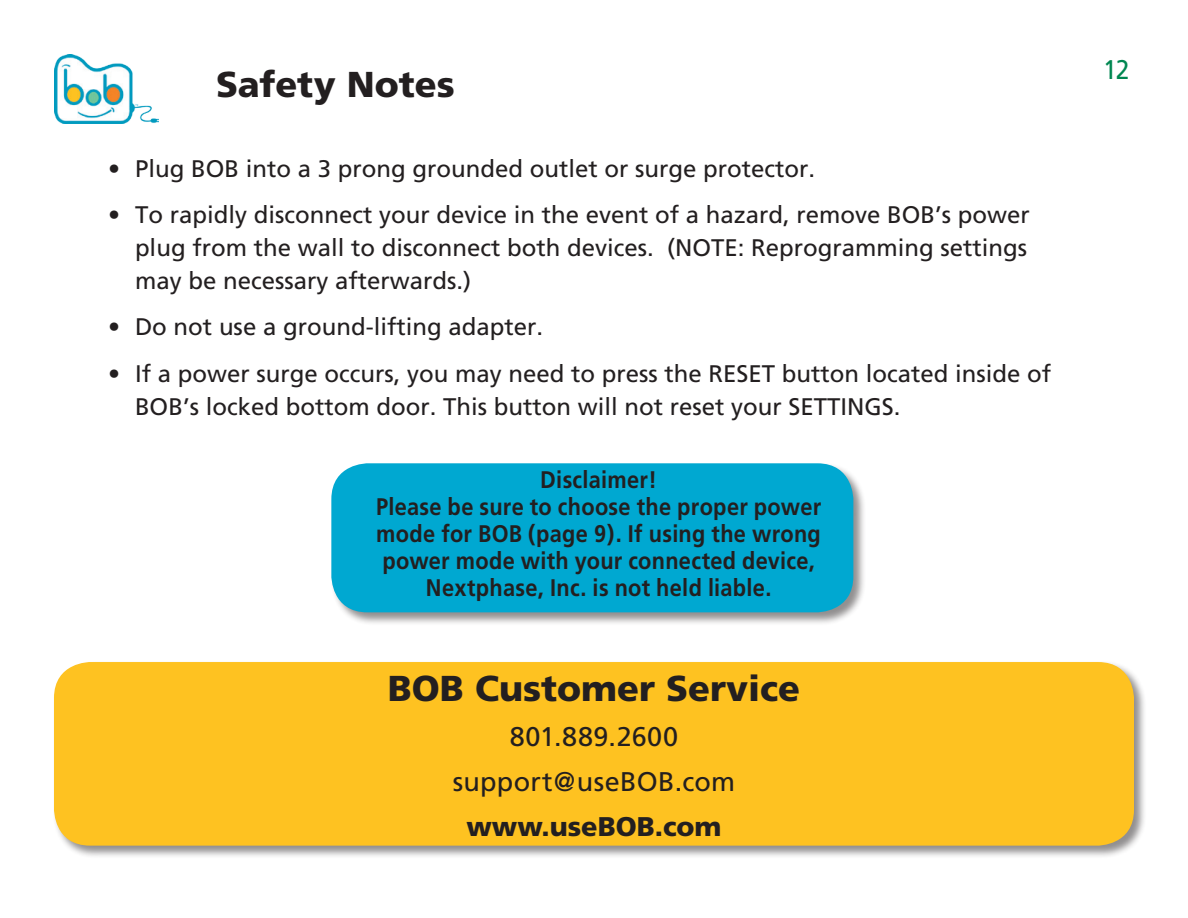
<style>
.page{position:relative;width:1188px;height:918px;background:#fff}
.page>*{position:absolute;margin:0;border:0;box-sizing:border-box;transform-origin:0 0}
.t1{font:900 36px "Frutiger";color:#231f20}
.t2{font:27px/45px "Frutiger";letter-spacing:.015em;color:#231f20;text-align:center}
.t3{font:900 27px "Frutiger";color:#231f20}
.t4{font:27px "Frutiger";color:#008751;scale:.91 1}
.t5{font:24px/33px "Frutiger";color:#231f20;text-align:justify}
.t6{font:700 24px/27px "Frutiger";letter-spacing:.015em;color:#231f20;text-align:center;scale:.91 1}
</style>
<div class="page">
<div style="left:53px;top:661px;width:1094px;height:198px;background:#231f20;opacity:.5"></div>
<div style="left:54px;top:662px;width:1080px;height:184px;background:#fec221;border-radius:36px"></div>
<div style="left:331px;top:463px;width:535px;height:163px;background:#231f20;opacity:.5"></div>
<div style="left:331px;top:463px;width:522px;height:149px;background:#00a8d1;border-radius:36px"></div>
<img style="left:54px;top:54px;width:105px;height:69px">
<h1 class="t1" style="left:216px;top:63px;width:240px">Safety Notes</h1>
<p class="t5" style="left:108px;top:151px;width:709px">• Plug BOB into a 3 prong grounded outlet or surge protector.</p>
<p class="t5" style="left:135px;top:198px;width:896px;text-indent:-27px">• To rapidly disconnect your device in the event of a hazard, remove BOB’s power plug from the wall to disconnect both devices. (NOTE: Reprogramming settings may be necessary afterwards.)</p>
<p class="t5" style="left:108px;top:310px;width:437px">• Do not use a ground-lifting adapter.</p>
<p class="t5" style="left:135px;top:357px;width:918px;text-indent:-27px">• If a power surge occurs, you may need to press the RESET button located inside of<br>BOB’s locked bottom door. This button will not reset your SETTINGS.</p>
<p class="t6" style="left:376px;top:466px;width:491px">Disclaimer!<br>Please be sure to choose the proper power mode for BOB (page 9). If using the wrong power mode with your connected device, Nextphase, Inc. is not held liable.</p>
<h1 class="t1" style="left:388px;top:666px;width:414px">BOB Customer Service</h1>
<p class="t2" style="left:453px;top:714px;width:284px">801.889.2600 support@useBOB.com</p>
<p class="t3" style="left:466px;top:810px;width:257px">www.useBOB.com</p>
<p class="t4" style="left:1103px;top:54px;width:30px">12</p>
</div>
